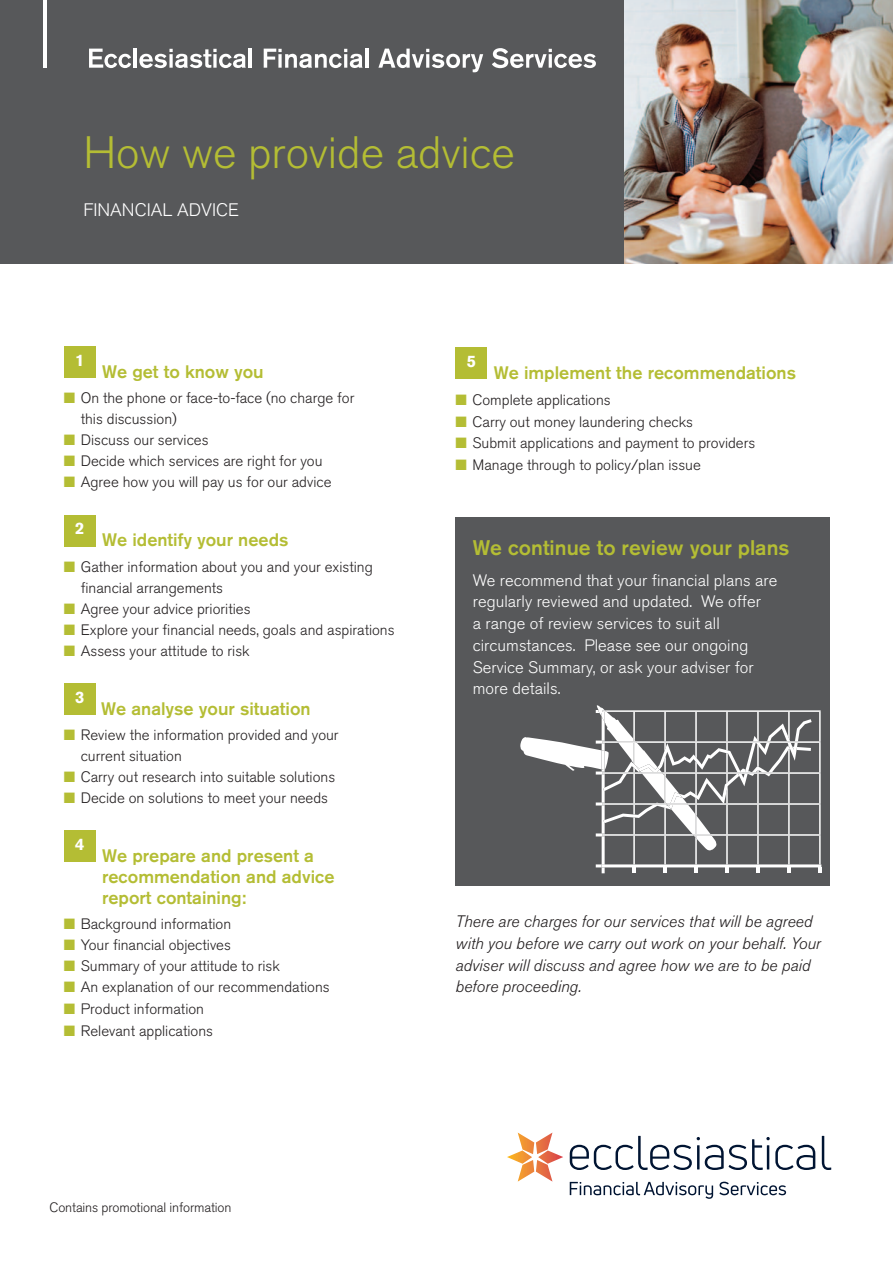
<style>
.page{position:relative;width:893px;height:1263px;background:#fff}
.page>*{position:absolute;margin:0;border:0;box-sizing:border-box;transform-origin:0 0}
.t1{font:300 45px "Akzidenz Grotesk BQ";color:#b4bd34}
.t2{font:500 21px "Akzidenz Grotesk BQ";color:#b4bd34}
.t3{font:500 18px/21px "Akzidenz Grotesk BQ";color:#b4bd34}
.t4{font:300 18px "Akzidenz Grotesk BQ";color:#fff}
.t5{font:300 16.5px/21.8px "Akzidenz Grotesk BQ";letter-spacing:.005em;color:#fff}
.t6{font:italic 300 16.5px/21.8px "Akzidenz Grotesk BQ";color:#231f20}
.t7{font:700 16.5px "Akzidenz Grotesk BQ";color:#fff}
.t8{font:300 15px/21px "Akzidenz Grotesk BQ";color:#231f20}
.t9{font:300 13.5px "Akzidenz Grotesk BQ";letter-spacing:-.01em;color:#231f20}
.s1{color:#b4bd34}
</style>
<div class="page">
<svg style="left:570px;top:1136px;width:261px;height:34px"></svg>
<svg style="left:507px;top:1132px;width:56px;height:49px"></svg>
<svg style="left:570px;top:1182px;width:143px;height:17px"></svg>
<svg style="left:719px;top:1182px;width:67px;height:13px"></svg>
<div style="left:455px;top:347px;width:32px;height:32px;background:#b4bd34"></div>
<div style="left:64px;top:830px;width:32px;height:32px;background:#b4bd34"></div>
<div style="left:64px;top:683px;width:32px;height:32px;background:#b4bd34"></div>
<div style="left:64px;top:515px;width:32px;height:31px;background:#b4bd34"></div>
<div style="left:64px;top:346px;width:32px;height:32px;background:#b4bd34"></div>
<div style="left:455px;top:517px;width:374px;height:369px;background:#57585a"></div>
<svg style="left:520px;top:705px;width:301px;height:168px"></svg>
<img style="left:624px;top:0;width:269px;height:264px">
<div style="left:0;top:0;width:624px;height:264px;background:#57585a"></div>
<svg style="left:89px;top:49px;width:42px;height:19px"></svg>
<hr style="left:133px;top:49px;width:4px;height:19px;background:#fff">
<svg style="left:139px;top:49px;width:107px;height:19px"></svg>
<hr style="left:249px;top:49px;width:3px;height:19px;background:#fff">
<svg style="left:264px;top:49px;width:99px;height:19px"></svg>
<hr style="left:365px;top:49px;width:4px;height:19px;background:#fff">
<svg style="left:378px;top:49px;width:105px;height:23px"></svg>
<svg style="left:492px;top:48px;width:104px;height:20px"></svg>
<hr style="left:44px;top:0;width:2px;height:68px;background:#fff">
<p class="t1" style="left:83px;top:136px;width:433px">How we provide advice</p>
<p class="t4" style="left:83px;top:204px;width:157px">FINANCIAL ADVICE</p>
<p class="t7" style="left:75px;top:354px;width:11px">1</p>
<p class="t3" style="left:102px;top:364px;width:163px">We get to know you</p>
<p class="t8" style="left:81px;top:389px;width:275px;text-indent:-17px"><span class="s1">■</span> On the phone or face-to-face (no charge for this discussion)</p>
<p class="t8" style="left:64px;top:431px;width:146px"><span class="s1">■</span> Discuss our services</p>
<p class="t8" style="left:64px;top:452px;width:260px"><span class="s1">■</span> Decide which services are right for you</p>
<p class="t8" style="left:64px;top:473px;width:269px"><span class="s1">■</span> Agree how you will pay us for our advice</p>
<p class="t7" style="left:75px;top:523px;width:11px">2</p>
<p class="t3" style="left:102px;top:532px;width:188px">We identify your needs</p>
<p class="t8" style="left:81px;top:558px;width:294px;text-indent:-17px"><span class="s1">■</span> Gather information about you and your existing financial arrangements</p>
<p class="t8" style="left:64px;top:600px;width:188px"><span class="s1">■</span> Agree your advice priorities</p>
<p class="t8" style="left:64px;top:621px;width:332px"><span class="s1">■</span> Explore your financial needs, goals and aspirations</p>
<p class="t8" style="left:64px;top:642px;width:187px"><span class="s1">■</span> Assess your attitude to risk</p>
<p class="t7" style="left:75px;top:691px;width:11px">3</p>
<p class="t3" style="left:101px;top:700px;width:211px">We analyse your situation</p>
<p class="t8" style="left:81px;top:726px;width:259px;text-indent:-17px"><span class="s1">■</span> Review the information provided and your current situation</p>
<p class="t8" style="left:64px;top:768px;width:273px"><span class="s1">■</span> Carry out research into suitable solutions</p>
<p class="t8" style="left:64px;top:789px;width:266px"><span class="s1">■</span> Decide on solutions to meet your needs</p>
<p class="t7" style="left:75px;top:838px;width:11px">4</p>
<p class="t3" style="left:102px;top:847px;width:234px">We prepare and present a recommendation and advice report containing:</p>
<p class="t8" style="left:64px;top:915px;width:169px"><span class="s1">■</span> Background information</p>
<p class="t8" style="left:64px;top:936px;width:169px"><span class="s1">■</span> Your financial objectives</p>
<p class="t8" style="left:64px;top:957px;width:218px"><span class="s1">■</span> Summary of your attitude to risk</p>
<p class="t8" style="left:64px;top:978px;width:267px"><span class="s1">■</span> An explanation of our recommendations</p>
<p class="t8" style="left:64px;top:1000px;width:142px"><span class="s1">■</span> Product information</p>
<p class="t8" style="left:64px;top:1022px;width:151px"><span class="s1">■</span> R elevant applications</p>
<p class="t7" style="left:467px;top:355px;width:11px">5</p>
<p class="t3" style="left:494px;top:364px;width:304px">We implement the recommendations</p>
<p class="t8" style="left:455px;top:391px;width:157px"><span class="s1">■</span> Complete applications</p>
<p class="t8" style="left:455px;top:413px;width:239px"><span class="s1">■</span> Carry out money laundering checks</p>
<p class="t8" style="left:455px;top:434px;width:301px"><span class="s1">■</span> Submit applications and payment to providers</p>
<p class="t8" style="left:455px;top:456px;width:247px"><span class="s1">■</span> Manage through to policy/plan issue</p>
<p class="t2" style="left:473px;top:540px;width:318px">We continue to review your plans</p>
<p class="t5" style="left:473px;top:571px;width:306px">We recommend that your financial plans are regularly reviewed and updated. We offer<br>a range of review services to suit all circumstances. Please see our ongoing Service Summary, or ask your adviser for more details.</p>
<p class="t6" style="left:455px;top:912px;width:367px">There are charges for our services that will be agreed with you before we carry out work on your behalf. Your adviser will discuss and agree how we are to be paid before proceeding.</p>
<p class="t9" style="left:50px;top:1202px;width:183px">Contains promotional information</p>
</div>
